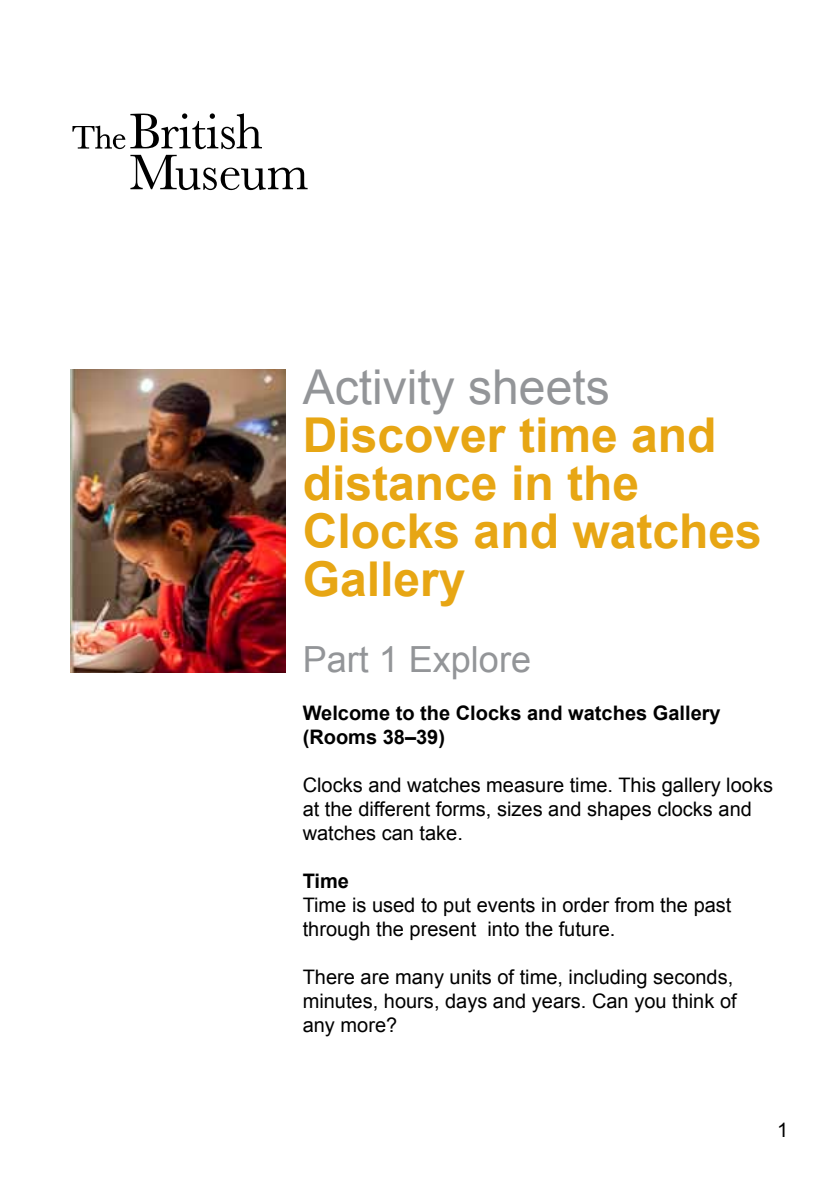
<style>
.page{position:relative;width:840px;height:1191px;background:#fff}
.page>*{position:absolute;margin:0;border:0;box-sizing:border-box;transform-origin:0 0}
.t1{font:700 48px/48px "Arial";color:#e7a614}
.t2{font:48px "Arial";color:#939598}
.t3{font:36px "Arial";color:#939598}
.t4{font:20px/24px "Arial";color:#000}
.t5{font:700 20px/24px "Arial";color:#000}
</style>
<div class="page">
<svg style="left:72px;top:113px;width:190px;height:36px"></svg>
<svg style="left:130px;top:155px;width:177px;height:35px"></svg>
<img style="left:71px;top:369px;width:214px;height:303px">
<h1 class="t2" style="left:302px;top:355px;width:308px">Activity sheets</h1>
<h1 class="t1" style="left:302px;top:412px;width:460px">Discover time and distance in the<br>Clocks and watches<br>Gallery</h1>
<h2 class="t3" style="left:302px;top:636px;width:230px">Part 1 Explore</h2>
<p class="t5" style="left:302px;top:702px;width:419px">Welcome to the Clocks and watches Gallery (Rooms 38–39)</p>
<p class="t4" style="left:302px;top:773px;width:471px">Clocks and watches measure time. This gallery looks at the different forms, sizes and shapes clocks and watches can take.</p>
<p class="t5" style="left:302px;top:870px;width:48px">Time</p>
<p class="t4" style="left:302px;top:893px;width:430px">Time is used to put events in order from the past through the present into the future.</p>
<p class="t4" style="left:302px;top:965px;width:435px">There are many units of time, including seconds, minutes, hours, days and years. Can you think of any more?</p>
<p class="t4" style="left:776px;top:1118px;width:13px">1</p>
</div>
